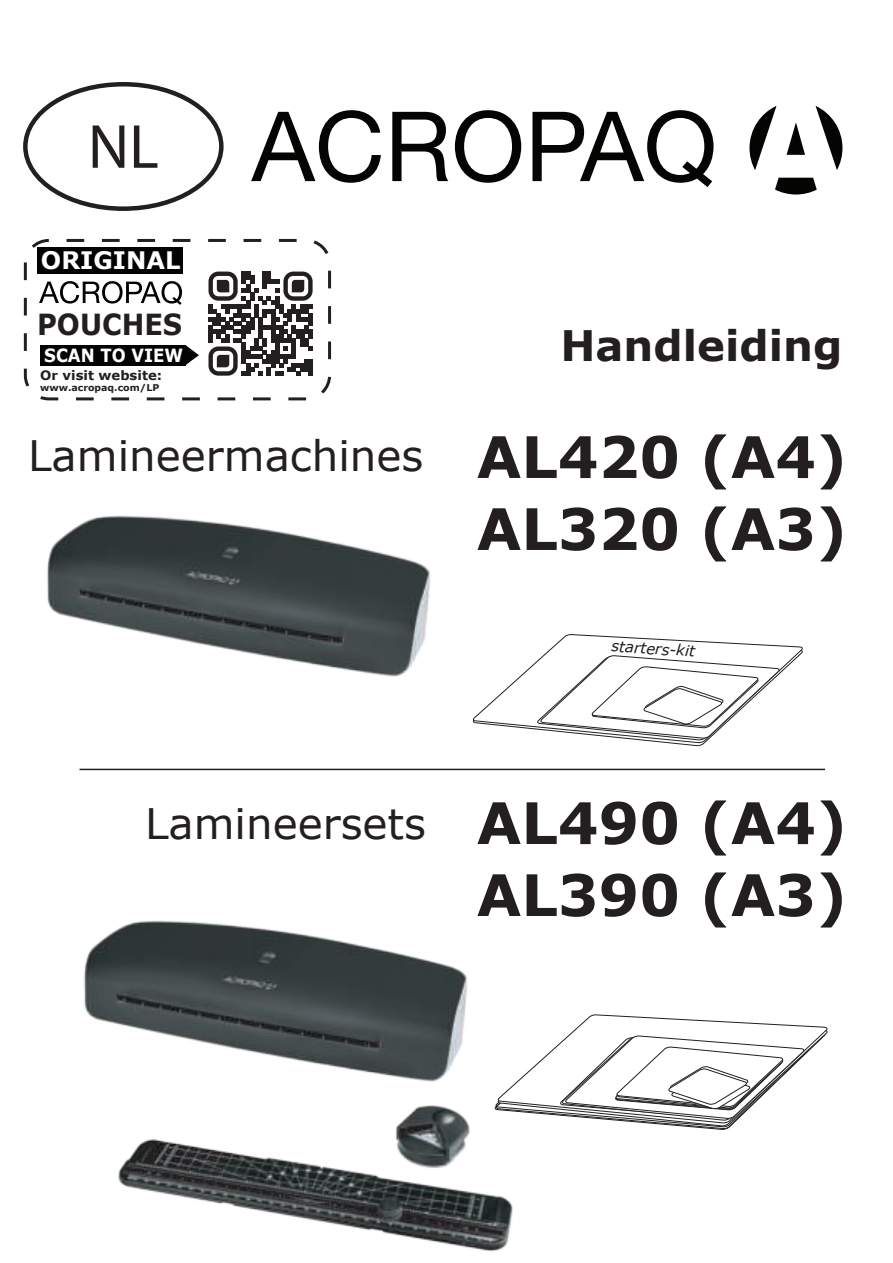
<style>
.page{position:relative;width:893px;height:1263px;background:#fff}
.page>*{position:absolute;margin:0;border:0;box-sizing:border-box;transform-origin:0 0}
.t1{font:62.7px "Myriad Pro";color:#231f20}
.t2{font:700 57.3px "Verdana";color:#231f20}
.t3{font:42px "Verdana";color:#231f20}
.t4{font:700 42px "Verdana";color:#231f20}
.t5{font:700 28.95px "Verdana";color:#231f20;scale:.94 1}
.t6{font:700 24.15px "Verdana";color:#fff}
.t7{font:700 18.15px "Verdana";color:#fff;scale:.91 1}
.t8{font:italic 15px "Verdana";color:#231f20}
.t9{font:700 13.05px "Verdana";color:#231f20}
.t10{font:700 9.3px "Verdana";color:#231f20}
.s1{font-weight:700;font-size:57.3px}
</style>
<div class="page">
<svg style="left:251px;top:110px;width:130px;height:73px"></svg>
<svg style="left:392px;top:112px;width:56px;height:69px"></svg>
<svg style="left:455px;top:110px;width:66px;height:73px"></svg>
<svg style="left:532px;top:110px;width:181px;height:77px"></svg>
<svg style="left:816px;top:106px;width:26px;height:64px"></svg>
<svg style="left:787px;top:123px;width:18px;height:32px"></svg>
<svg style="left:775px;top:178px;width:42px;height:17px"></svg>
<svg style="left:749px;top:106px;width:27px;height:64px"></svg>
<div style="left:23px;top:82px;width:201px;height:129px;border:4px solid #231f20;border-radius:50%"></div>
<div style="left:24px;top:239px;width:307px;height:161px;border:3px dashed #231f20;border-radius:23px"></div>
<div style="left:37px;top:247px;width:145px;height:26px;background:#030303"></div>
<div style="left:40px;top:345px;width:145px;height:20px;background:#030303"></div>
<svg style="left:185px;top:345px;width:14px;height:20px"></svg>
<svg style="left:208px;top:272px;width:105px;height:104px"></svg>
<svg style="left:39px;top:281px;width:143px;height:24px"></svg>
<img style="left:46px;top:515px;width:385px;height:162px">
<img style="left:83px;top:920px;width:385px;height:162px">
<img style="left:118px;top:1105px;width:395px;height:146px">
<hr style="left:80px;top:769px;width:745px;height:1px;background:#231f20">
<svg style="left:494px;top:1015px;width:334px;height:115px"></svg>
<svg style="left:472px;top:634px;width:331px;height:113px"></svg>
<h1 class="t1" style="left:88px;top:116px;width:72px">NL</h1>
<p class="t6" style="left:41px;top:251px;width:141px">ORIGINAL</p>
<p class="t5" style="left:37px;top:313px;width:156px">POUCHES</p>
<p class="t7" style="left:44px;top:348px;width:154px">SCAN TO VIEW</p>
<p class="t9" style="left:40px;top:370px;width:124px">Or visit website:</p>
<p class="t10" style="left:40px;top:383px;width:121px">www.acropaq.com/LP</p>
<p class="t4" style="left:560px;top:329px;width:284px">Handleiding</p>
<p class="t3" style="left:28px;top:438px;width:820px">Lamineermachines <span class="s1">AL420 (A4)</span></p>
<h2 class="t2" style="left:477px;top:506px;width:372px">AL320 (A3)</h2>
<p class="t8" style="left:612px;top:637px;width:85px;rotate:4deg">starters-kit</p>
<p class="t3" style="left:145px;top:806px;width:704px">Lamineersets <span class="s1">AL490 (A4)</span></p>
<h2 class="t2" style="left:477px;top:872px;width:372px">AL390 (A3)</h2>
</div>
